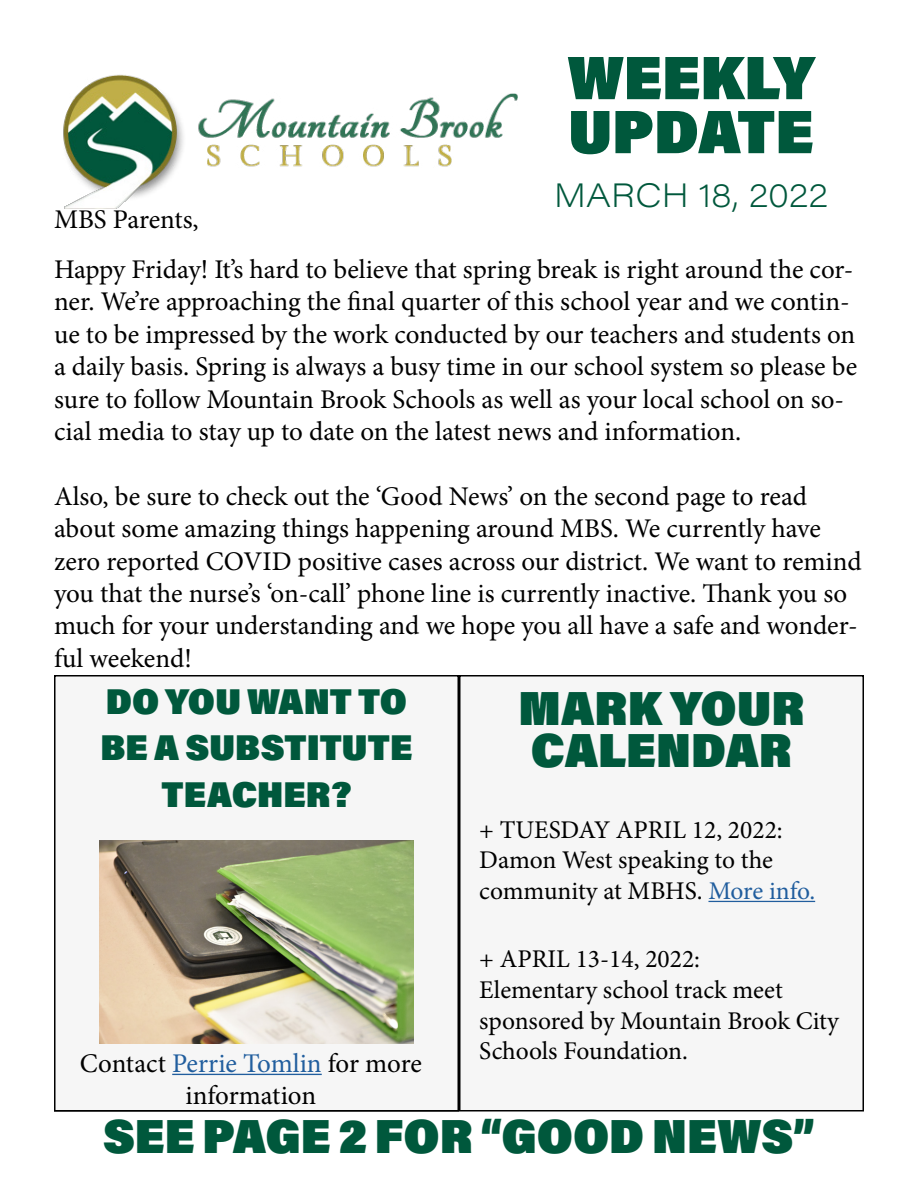
<style>
.page{position:relative;width:918px;height:1188px;background:#fff}
.page>*{position:absolute;margin:0;border:0;box-sizing:border-box;transform-origin:0 0}
.t1{font:900 61.5px/54px "Acumin Pro Semi Cond";color:#00583c}
.t2{font:900 48px/42px "Acumin Pro Semi Cond";color:#00583c}
.t3{font:900 36px/46.5px "Acumin Pro Semi Cond";color:#00583c;text-align:center}
.t4{font:200 33px "Acumin Pro Wide";letter-spacing:.005em;color:#00583c}
.t5{font:27px/32.4px "Minion Pro";letter-spacing:-.005em;color:#000}
.t6{font:25.5px/30.6px "Minion Pro";color:#000}
.s1{color:#215e9e}
</style>
<div class="page">
<img style="left:63px;top:74px;width:455px;height:134px">
<div style="left:460px;top:676px;width:403px;height:435px;background:#f6f6f6"></div>
<div style="left:459px;top:675px;width:405px;height:437px;border:2px solid #000"></div>
<div style="left:55px;top:676px;width:403px;height:435px;background:#f6f6f6"></div>
<div style="left:54px;top:675px;width:405px;height:437px;border:2px solid #000"></div>
<img style="left:99px;top:840px;width:315px;height:204px">
<hr style="left:172px;top:1074px;width:150px;height:1px;background:#215e9e">
<hr style="left:708px;top:901px;width:107px;height:1px;background:#215e9e">
<h1 class="t1" style="left:567px;top:48px;width:249px">WEEKLY<br>UPDATE</h1>
<p class="t4" style="left:554px;top:172px;width:275px">MARCH 18, 2022</p>
<p class="t5" style="left:54px;top:194px;width:801px;line-height:50.4px">MBS Parents,<br>Happy Friday! It’s hard to believe that spring break is right around the cor-</p>
<p class="t5" style="left:54px;top:286px;width:805px">ner. We’re approaching the final quarter of this school year and we contin&shy;ue to be impressed by the work conducted by our teachers and students on a daily basis. Spring is always a busy time in our school system so please be sure to follow Mountain Brook Schools as well as your local school on so&shy;cial media to stay up to date on the latest news and information.</p>
<p class="t5" style="left:54px;top:480px;width:809px">Also, be sure to check out the ‘Good News’ on the second page to read about some amazing things happening around MBS. We currently have zero reported COVID positive cases across our district. We want to remind you that the nurse’s ‘on-call’ phone line is currently inactive. Thank you so much for your understanding and we hope you all have a safe and wonder&shy;ful weekend!</p>
<h3 class="t3" style="left:100px;top:676px;width:314px">DO YOU WANT TO<br>BE A SUBSTITUTE<br>TEACHER?</h3>
<h2 class="t2" style="left:519px;top:685px;width:287px">MARK YOUR<br>CALENDAR</h2>
<p class="t6" style="left:479px;top:814px;width:337px">+ TUESDAY APRIL 12, 2022:<br>Damon West speaking to the community at MBHS. <span class="s1">More info.</span></p>
<p class="t6" style="left:479px;top:944px;width:361px">+ APRIL 13-14, 2022:<br>Elementary school track meet sponsored by Mountain Brook City<br>Schools Foundation.</p>
<p class="t5" style="left:80px;top:1047px;width:343px;text-align:center">Contact <span class="s1">Perrie Tomlin</span> for more information</p>
<h2 class="t2" style="left:103px;top:1113px;width:713px">SEE PAGE 2 FOR “GOOD NEWS”</h2>
</div>
